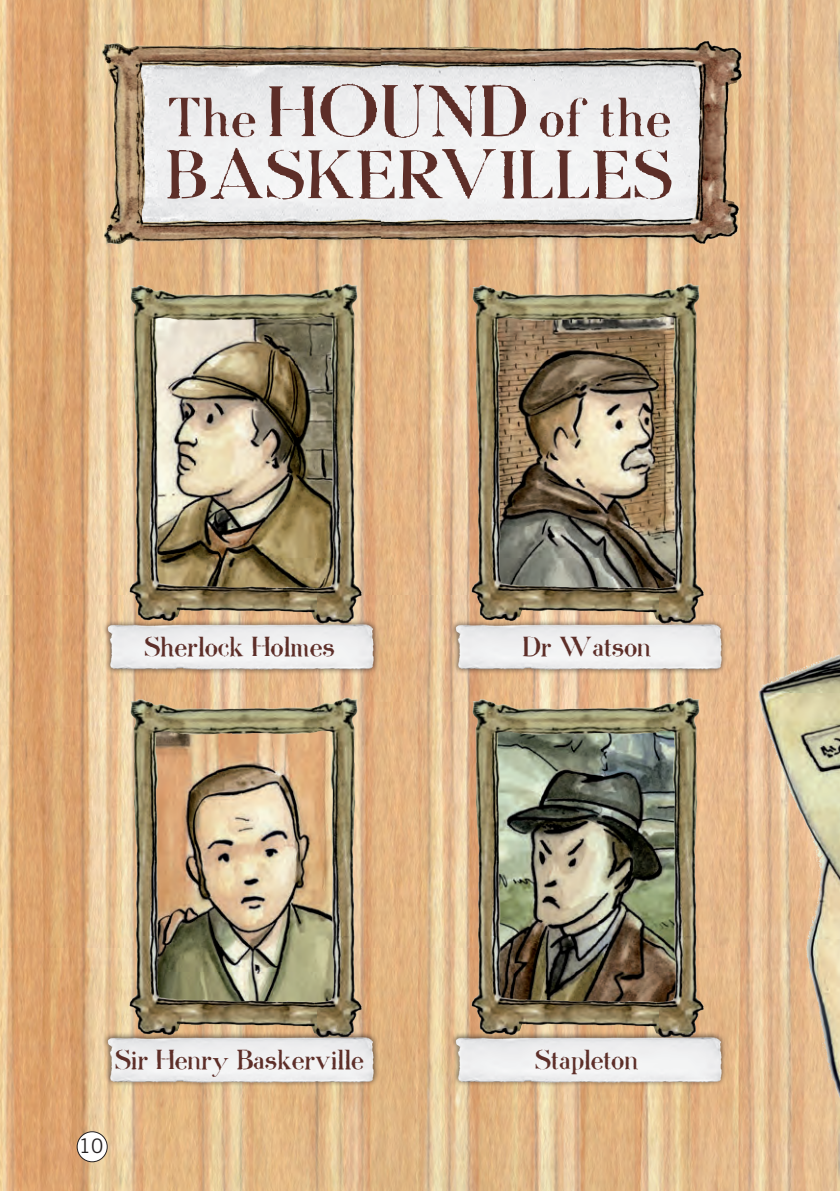
<style>
.page{position:relative;width:840px;height:1191px;background:#fff}
.page>*{position:absolute;margin:0;border:0;box-sizing:border-box;transform-origin:0 0}
.testi_principali{font:69.4px "Schwing Shift";color:#5d2e28}
.testi_principali-2{font:55.2px "Schwing Shift";color:#5d2e28}
.t1{font:28px "Schwing Shift";letter-spacing:-.025em;color:#5d2e28}
.t2{font:20px "Trade Gothic LT Std";color:#231f20}
.s1{font-size:73.4px}
</style>
<div class="page">
<img style="left:0;top:0;width:839px;height:595px">
<img style="left:0;top:595px;width:726px;height:596px">
<img style="left:412px;top:690px;width:314px;height:363px">
<img style="left:412px;top:296px;width:324px;height:343px">
<img style="left:71px;top:690px;width:324px;height:363px">
<img style="left:71px;top:276px;width:324px;height:363px">
<img style="left:726px;top:448px;width:113px;height:743px">
<img style="left:95px;top:1028px;width:289px;height:61px">
<img style="left:95px;top:616px;width:289px;height:60px">
<img style="left:442px;top:1028px;width:289px;height:61px">
<img style="left:442px;top:616px;width:289px;height:60px">
<img style="left:92px;top:11px;width:673px;height:285px">
<div style="left:77px;top:1131px;width:30px;height:30px;background:#fff;border-radius:50%"></div>
<div style="left:77px;top:1131px;width:31px;height:31px;border:1px solid #231f20;border-radius:50%"></div>
<p class="testi_principali-2" style="left:168px;top:87px;width:505px">The <span class="s1">HOUND</span> of the</p>
<p class="testi_principali" style="left:166px;top:137px;width:509px">BASKERVILLES</p>
<p class="t1" style="left:144px;top:631px;width:192px">Sherlock Holmes</p>
<p class="t1" style="left:522px;top:631px;width:130px">Dr Watson</p>
<p class="t1" style="left:115px;top:1043px;width:251px">Sir Henry Baskerville</p>
<p class="t1" style="left:535px;top:1043px;width:105px">Stapleton</p>
<p class="t2" style="left:79px;top:1134px;width:26px">10</p>
</div>
